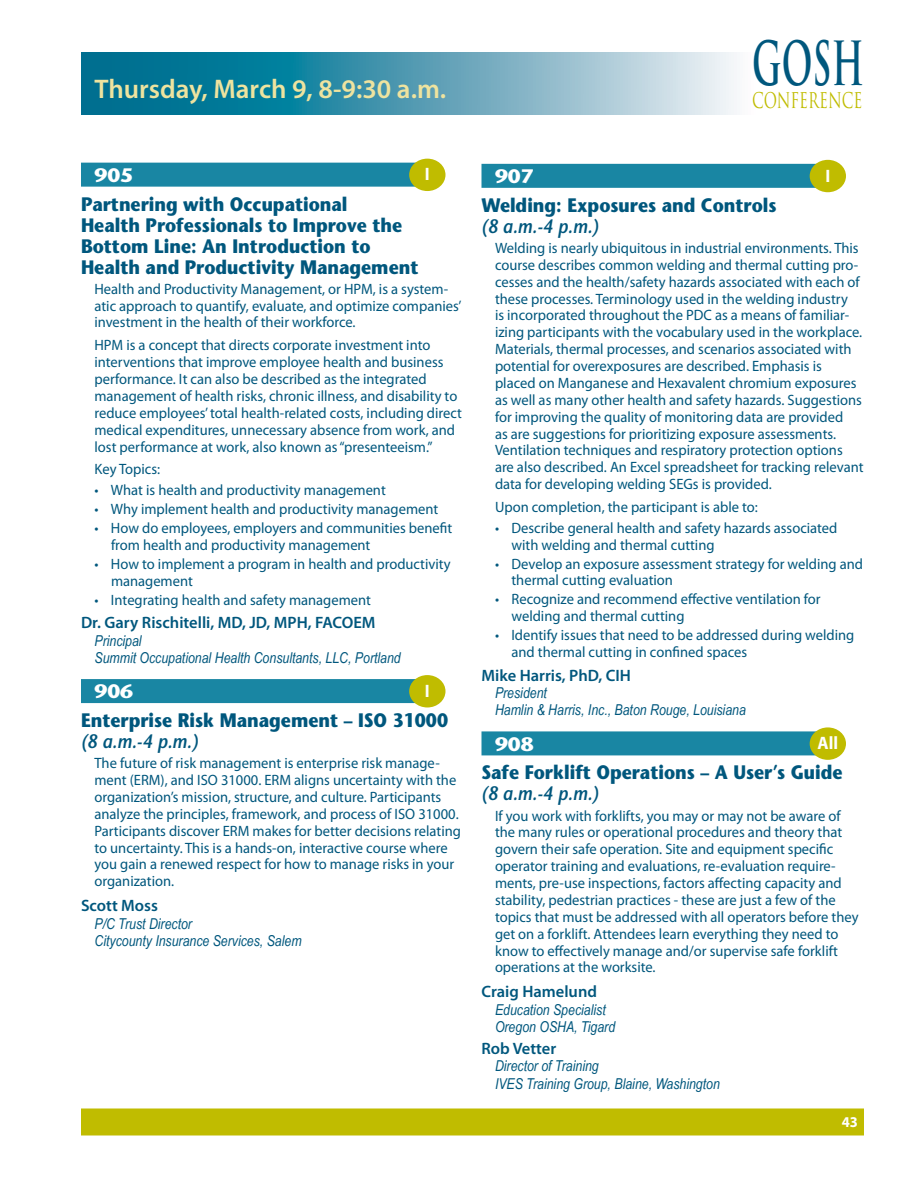
<style>
.page{position:relative;width:918px;height:1188px;background:#fff}
.page>*{position:absolute;margin:0;border:0;box-sizing:border-box;transform-origin:0 0}
.t1{font:700 59.25px "Trajan Pro";color:#00577d;scale:.56 1}
.Session_heading_sm{font:600 27px "Myriad Pro";color:#eee39f}
.t2{font:21.15px "Trajan Pro";color:#c0bc00;scale:.69 1}
.Class_Title{font:700 19.5px/21px "Stone Sans";color:#00577d;scale:.9 1}
.Class_-Level{font:700 19.5px "Stone Sans";color:#fff;scale:1.05 1}
.t3{font:700 18px "Myriad Pro";color:#fff;scale:.95 1}
.Speaker_Subtitle{font:600 16.5px "Myriad Pro";color:#00577d}
.Body_text{font:15px/16.8px "Myriad Pro";color:#00577d}
.Body_indent{font:15px/16.8px "Myriad Pro";color:#00577d}
.Info-caption{font:italic 15px "Arial Narrow";color:#00577d}
.t4{font:700 15px "Myriad Pro";color:#fff}
.s1{font-weight:600;font-style:italic}
</style>
<div class="page">
<svg style="left:81px;top:52px;width:653px;height:63px;background:#57a0b7"></svg>
<div style="left:81px;top:1108px;width:783px;height:28px;background:#c0bc00;border:2px solid #c0bc00"></div>
<div style="left:81px;top:163px;width:342px;height:24px;background:#1986a3"></div>
<div style="left:81px;top:679px;width:342px;height:24px;background:#1986a3"></div>
<div style="left:409px;top:159px;width:37px;height:32px;background:#c0bc00;border-radius:50%"></div>
<div style="left:409px;top:675px;width:37px;height:32px;background:#c0bc00;border-radius:50%"></div>
<div style="left:482px;top:164px;width:342px;height:24px;background:#1986a3"></div>
<div style="left:482px;top:731px;width:342px;height:24px;background:#1986a3"></div>
<div style="left:810px;top:160px;width:36px;height:32px;background:#c0bc00;border-radius:50%"></div>
<div style="left:810px;top:727px;width:36px;height:33px;background:#c0bc00;border-radius:50%"></div>
<p class="Session_heading_sm" style="left:94px;top:74px;width:353px">Thursday, March 9, 8-9:30 a.m.</p>
<h1 class="t1" style="left:752px;top:27px;width:201px">GOSH</h1>
<h3 class="t2" style="left:752px;top:87px;width:161px">CONFERENCE</h3>
<p class="Class_-Level" style="left:94px;top:163px;width:38px">905</p>
<p class="t3" style="left:425px;top:164px;width:7px">I</p>
<p class="Class_Title" style="left:81px;top:193px;width:377px">Partnering with Occupational<br>Health Professionals to Improve the Bottom Line: An Introduction to Health and Productivity Management</p>
<p class="Body_text" style="left:94px;top:281px;width:369px">Health and Productivity Management, or HPM, is a system&shy;atic approach to quantify, evaluate, and optimize companies’ investment in the health of their workforce.</p>
<p class="Body_text" style="left:94px;top:337px;width:369px">HPM is a concept that directs corporate investment into interventions that improve employee health and business performance. It can also be described as the integrated management of health risks, chronic illness, and disability to reduce employees’ total health-related costs, including direct medical expenditures, unnecessary absence from work, and lost performance at work, also known as “presenteeism.”</p>
<p class="Body_text" style="left:94px;top:461px;width:67px">Key Topics:</p>
<p class="Body_indent" style="left:94px;top:482px;width:293px">• What is health and productivity management</p>
<p class="Body_indent" style="left:94px;top:501px;width:345px">• Why implement health and productivity management</p>
<p class="Body_indent" style="left:111px;top:520px;width:343px;text-indent:-16px">• How do employees, employers and communities benefit from health and productivity management</p>
<p class="Body_indent" style="left:111px;top:556px;width:341px;text-indent:-16px">• How to implement a program in health and productivity management</p>
<p class="Body_indent" style="left:94px;top:592px;width:278px">• Integrating health and safety management</p>
<p class="Speaker_Subtitle" style="left:81px;top:614px;width:296px">Dr. Gary Rischitelli, MD, JD, MPH, FACOEM</p>
<p class="Info-caption" style="left:94px;top:630px;width:49px">Principal</p>
<p class="Info-caption" style="left:94px;top:647px;width:308px">Summit Occupational Health Consultants, LLC, Portland</p>
<p class="Class_-Level" style="left:94px;top:679px;width:38px">906</p>
<p class="t3" style="left:425px;top:681px;width:7px">I</p>
<p class="Class_Title" style="left:81px;top:709px;width:409px">Enterprise Risk Management – ISO 31000 <span class="s1">(8 a.m.-4 p.m.)</span></p>
<p class="Body_text" style="left:94px;top:755px;width:368px">The future of risk management is enterprise risk manage&shy;ment (ERM), and ISO 31000. ERM aligns uncertainty with the organization’s mission, structure, and culture. Participants analyze the principles, framework, and process of ISO 31000.<br>Participants discover ERM makes for better decisions relating to uncertainty. This is a hands-on, interactive course where you gain a renewed respect for how to manage risks in your organization.</p>
<p class="Speaker_Subtitle" style="left:81px;top:897px;width:79px">Scott Moss</p>
<p class="Info-caption" style="left:94px;top:913px;width:99px">P/C Trust Director</p>
<p class="Info-caption" style="left:94px;top:930px;width:209px">Citycounty Insurance Services, Salem</p>
<p class="Class_-Level" style="left:495px;top:164px;width:38px">907</p>
<p class="t3" style="left:825px;top:165px;width:7px">I</p>
<p class="Class_Title" style="left:482px;top:194px;width:329px">Welding: Exposures and Controls <span class="s1">(8 a.m.-4 p.m.)</span></p>
<p class="Body_text" style="left:495px;top:240px;width:370px">Welding is nearly ubiquitous in industrial environments. This course describes common welding and thermal cutting pro&shy;cesses and the health/safety hazards associated with each of these processes. Terminology used in the welding industry<br>is incorporated throughout the PDC as a means of familiar&shy;izing participants with the vocabulary used in the workplace.<br>Materials, thermal processes, and scenarios associated with potential for overexposures are described. Emphasis is placed on Manganese and Hexavalent chromium exposures as well as many other health and safety hazards. Suggestions for improving the quality of monitoring data are provided<br>as are suggestions for prioritizing exposure assessments.<br>Ventilation techniques and respiratory protection options are also described. An Excel spreadsheet for tracking relevant data for developing welding SEGs is provided.</p>
<p class="Body_text" style="left:495px;top:499px;width:264px">Upon completion, the participant is able to:</p>
<p class="Body_indent" style="left:512px;top:520px;width:327px;text-indent:-16px">• Describe general health and safety hazards associated with welding and thermal cutting</p>
<p class="Body_indent" style="left:512px;top:555px;width:353px;text-indent:-16px">• Develop an exposure assessment strategy for welding and thermal cutting evaluation</p>
<p class="Body_indent" style="left:512px;top:591px;width:311px;text-indent:-16px">• Recognize and recommend effective ventilation for welding and thermal cutting</p>
<p class="Body_indent" style="left:512px;top:627px;width:344px;text-indent:-16px">• Identify issues that need to be addressed during welding and thermal cutting in confined spaces</p>
<p class="Speaker_Subtitle" style="left:482px;top:666px;width:151px">Mike Harris, PhD, CIH</p>
<p class="Info-caption" style="left:495px;top:682px;width:53px">President</p>
<p class="Info-caption" style="left:495px;top:699px;width:252px">Hamlin &amp; Harris, Inc., Baton Rouge, Louisiana</p>
<p class="Class_-Level" style="left:495px;top:732px;width:38px">908</p>
<p class="t3" style="left:818px;top:733px;width:23px">All</p>
<p class="Class_Title" style="left:482px;top:762px;width:403px">Safe Forklift Operations – A User’s Guide <span class="s1">(8 a.m.-4 p.m.)</span></p>
<p class="Body_text" style="left:495px;top:807px;width:365px">If you work with forklifts, you may or may not be aware of the many rules or operational procedures and theory that govern their safe operation. Site and equipment specific operator training and evaluations, re-evaluation require&shy;ments, pre-use inspections, factors affecting capacity and stability, pedestrian practices - these are just a few of the topics that must be addressed with all operators before they get on a forklift. Attendees learn everything they need to know to effectively manage and/or supervise safe forklift operations at the worksite.</p>
<p class="Speaker_Subtitle" style="left:482px;top:983px;width:117px">Craig Hamelund</p>
<p class="Info-caption" style="left:495px;top:999px;width:112px">Education Specialist</p>
<p class="Info-caption" style="left:495px;top:1016px;width:122px">Oregon OSHA, Tigard</p>
<p class="Speaker_Subtitle" style="left:482px;top:1040px;width:76px">Rob Vetter</p>
<p class="Info-caption" style="left:495px;top:1056px;width:105px">Director of Training</p>
<p class="Info-caption" style="left:495px;top:1073px;width:226px">IVES Training Group, Blaine, Washington</p>
<p class="t4" style="left:842px;top:1113px;width:18px">43</p>
</div>
